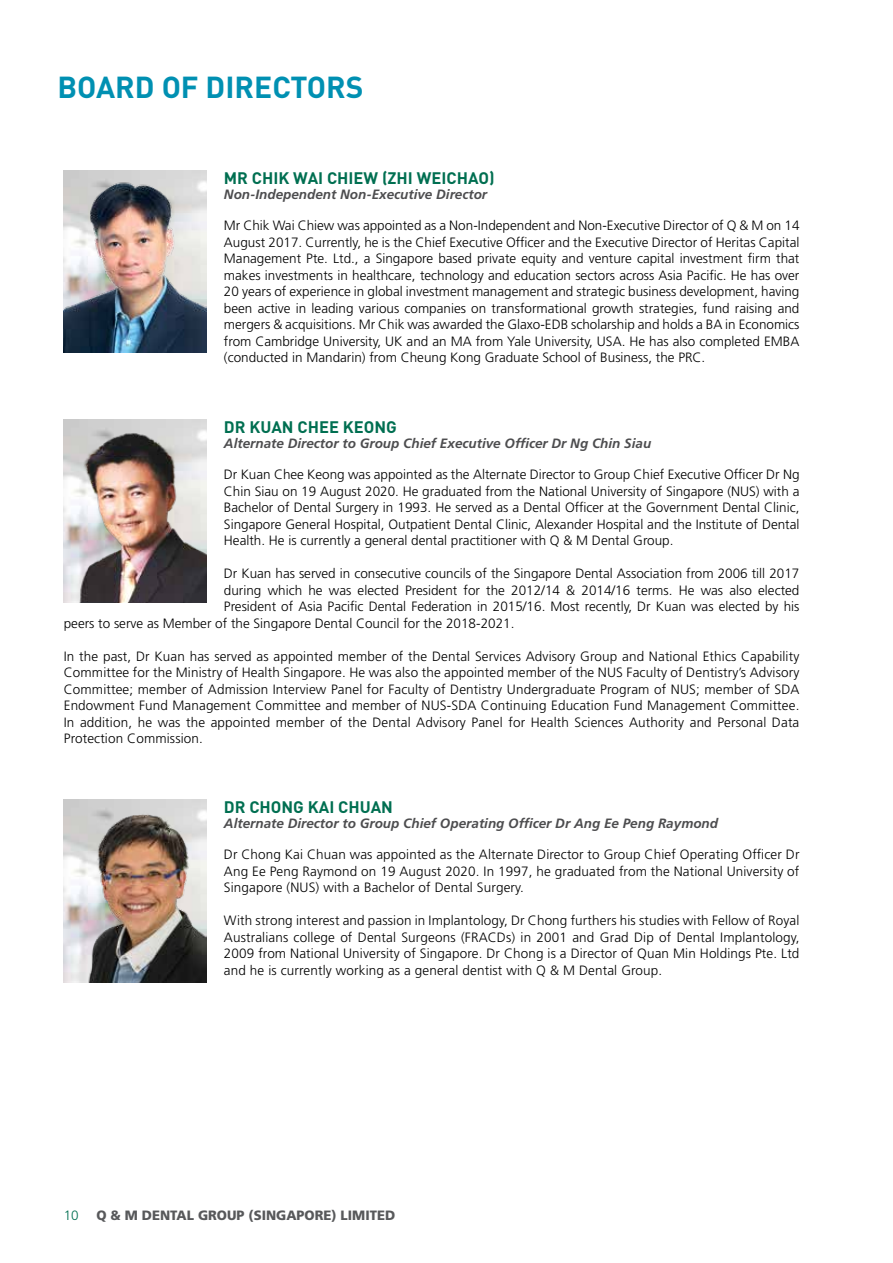
<style>
.page{position:relative;width:893px;height:1263px;background:#fff}
.page>*{position:absolute;margin:0;border:0;box-sizing:border-box;transform-origin:0 0}
.t1{font:700 30px "DIN";color:#0090b2}
.t2{font:700 16.5px "DIN";color:#006f51}
.t3{font:300 13.5px/16.5px "Frutiger LT Std";color:#000;text-align:justify}
.t4{font:italic 700 13.5px "Frutiger LT Std";color:#4d4d4f}
.t5{font:900 13.5px "Frutiger LT Std";color:#58595b}
.t6{font:300 13.5px "Frutiger LT Std";color:#006f51}
</style>
<div class="page">
<img style="left:64px;top:799px;width:143px;height:183px">
<img style="left:64px;top:429px;width:143px;height:173px">
<img style="left:81px;top:800px;width:126px;height:182px">
<img style="left:64px;top:174px;width:143px;height:179px">
<h1 class="t1" style="left:57px;top:67px;width:308px">BOARD OF DIRECTORS</h1>
<p class="t2" style="left:224px;top:167px;width:272px">MR CHIK WAI CHIEW (ZHI WEICHAO)</p>
<p class="t4" style="left:224px;top:186px;width:265px">Non-Independent Non-Executive Director</p>
<p class="t3" style="left:224px;top:217px;width:577px">Mr Chik Wai Chiew was appointed as a Non-Independent and Non-Executive Director of Q &amp; M on 14<br>August 2017. Currently, he is the Chief Executive Officer and the Executive Director of Heritas Capital Management Pte. Ltd., a Singapore based private equity and venture capital investment firm that makes investments in healthcare, technology and education sectors across Asia Pacific. He has over 20 years of experience in global investment management and strategic business development, having been active in leading various companies on transformational growth strategies, fund raising and mergers &amp; acquisitions. Mr Chik was awarded the Glaxo-EDB scholarship and holds a BA in Economics from Cambridge University, UK and an MA from Yale University, USA. He has also completed EMBA (conducted in Mandarin) from Cheung Kong Graduate School of Business, the PRC.</p>
<p class="t2" style="left:224px;top:416px;width:174px">DR KUAN CHEE KEONG</p>
<p class="t4" style="left:224px;top:435px;width:429px">Alternate Director to Group Chief Executive Officer Dr Ng Chin Siau</p>
<p class="t3" style="left:224px;top:467px;width:577px">Dr Kuan Chee Keong was appointed as the Alternate Director to Group Chief Executive Officer Dr Ng Chin Siau on 19 August 2020. He graduated from the National University of Singapore (NUS) with a Bachelor of Dental Surgery in 1993. He served as a Dental Officer at the Government Dental Clinic, Singapore General Hospital, Outpatient Dental Clinic, Alexander Hospital and the Institute of Dental Health. He is currently a general dental practitioner with Q &amp; M Dental Group.</p>
<p class="t3" style="left:224px;top:566px;width:577px">Dr Kuan has served in consecutive councils of the Singapore Dental Association from 2006 till 2017</p>
<p class="t3" style="left:224px;top:582px;width:577px">during which he was elected President for the 2012/14 &amp; 2014/16 terms. He was also elected</p>
<p class="t3" style="left:224px;top:599px;width:577px">President of Asia Pacific Dental Federation in 2015/16. Most recently, Dr Kuan was elected by his</p>
<p class="t3" style="left:64px;top:615px;width:452px">peers to serve as Member of the Singapore Dental Council for the 2018-2021.</p>
<p class="t3" style="left:64px;top:648px;width:737px">In the past, Dr Kuan has served as appointed member of the Dental Services Advisory Group and National Ethics Capability Committee for the Ministry of Health Singapore. He was also the appointed member of the NUS Faculty of Dentistry’s Advisory Committee; member of Admission Interview Panel for Faculty of Dentistry Undergraduate Program of NUS; member of SDA Endowment Fund Management Committee and member of NUS-SDA Continuing Education Fund Management Committee.<br>In addition, he was the appointed member of the Dental Advisory Panel for Health Sciences Authority and Personal Data Protection Commission.</p>
<p class="t2" style="left:224px;top:796px;width:171px">DR CHONG KAI CHUAN</p>
<p class="t4" style="left:224px;top:815px;width:496px">Alternate Director to Group Chief Operating Officer Dr Ang Ee Peng Raymond</p>
<p class="t3" style="left:224px;top:847px;width:577px">Dr Chong Kai Chuan was appointed as the Alternate Director to Group Chief Operating Officer Dr Ang Ee Peng Raymond on 19 August 2020. In 1997, he graduated from the National University of Singapore (NUS) with a Bachelor of Dental Surgery.</p>
<p class="t3" style="left:224px;top:913px;width:577px">With strong interest and passion in Implantology, Dr Chong furthers his studies with Fellow of Royal Australians college of Dental Surgeons (FRACDs) in 2001 and Grad Dip of Dental Implantology, 2009 from National University of Singapore. Dr Chong is a Director of Quan Min Holdings Pte. Ltd and he is currently working as a general dentist with Q &amp; M Dental Group.</p>
<p class="t6" style="left:64px;top:1207px;width:17px">10</p>
<p class="t5" style="left:96px;top:1207px;width:300px">Q &amp; M DENTAL GROUP (SINGAPORE) LIMITED</p>
</div>
